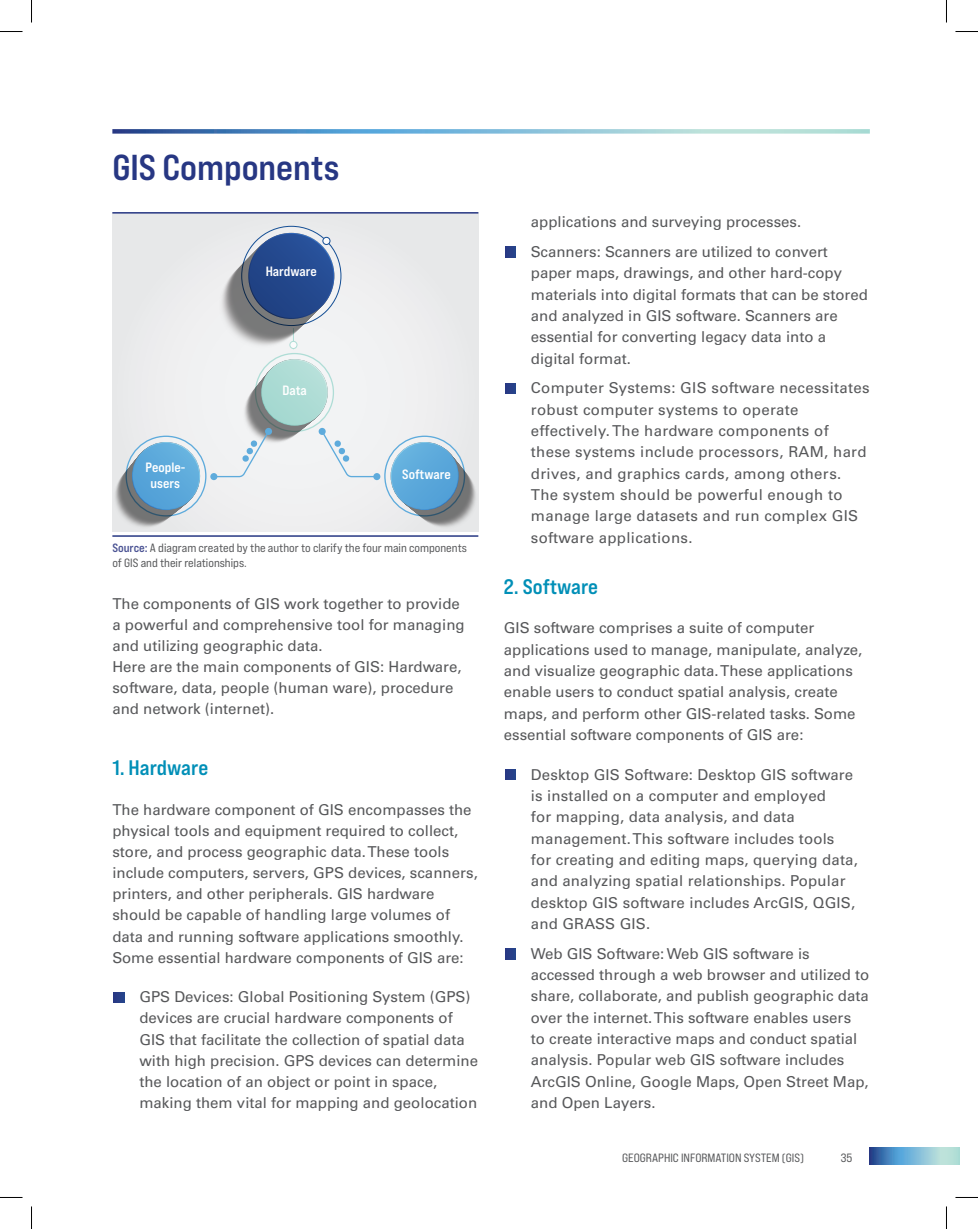
<style>
.page{position:relative;width:978px;height:1229px;background:#fff}
.page>*{position:absolute;margin:0;border:0;box-sizing:border-box;transform-origin:0 0}
.t1{font:36px "Bebas Neue Pro Exp Bd";color:#273783}
.t2{font:21px "Bebas Neue Pro Exp Bd";color:#008fb7}
.t3{font:15px/21.3px "Univers LT Std";color:#57585a}
.t4{font:15px/21.3px "Univers LT Std";letter-spacing:.02em;color:#57585a}
.t5{font:13.5px/16.2px "Bebas Neue Pro Exp Bd";color:#fff;text-align:center}
.t6{font:12px/14.4px "Bebas Neue Pro Exp Rg";color:#57585a}
.s1{font-family:"Bebas Neue Pro Exp Bd";color:#4c5494}
.s2{color:#fff}
</style>
<div class="page">
<svg style="left:869px;top:1147px;width:89px;height:17px;background:#77accb"></svg>
<svg style="left:112px;top:129px;width:757px;height:5px;background:#86b6d1"></svg>
<div style="left:112px;top:213px;width:366px;height:318px;background:#ececee"></div>
<hr style="left:112px;top:535px;width:366px;height:1px;background:#273783">
<hr style="left:112px;top:212px;width:366px;height:1px;background:#273783">
<svg style="left:255px;top:353px;width:78px;height:78px"></svg>
<svg style="left:241px;top:225px;width:101px;height:124px"></svg>
<div style="left:323px;top:237px;width:7px;height:7px;background:#fbfbfc;border-radius:50%"></div>
<div style="left:322px;top:237px;width:8px;height:8px;border:1px solid #154f95;border-radius:50%"></div>
<div style="left:210px;top:473px;width:7px;height:7px;background:#5eabdc;border-radius:50%"></div>
<svg style="left:126px;top:436px;width:80px;height:79px"></svg>
<svg style="left:132px;top:442px;width:68px;height:68px;background:#6fadd6"></svg>
<div style="left:373px;top:473px;width:7px;height:7px;background:#5eabdc;border-radius:50%"></div>
<svg style="left:385px;top:436px;width:79px;height:79px"></svg>
<svg style="left:390px;top:442px;width:68px;height:68px;background:#71afd7"></svg>
<svg style="left:212px;top:359px;width:166px;height:119px"></svg>
<svg style="left:0;top:31px;width:22px;height:1px"></svg>
<svg style="left:955px;top:31px;width:22px;height:1px"></svg>
<svg style="left:31px;top:0;width:1px;height:23px"></svg>
<svg style="left:31px;top:1206px;width:1px;height:22px"></svg>
<h1 class="t1" style="left:112px;top:145px;width:228px">GIS Components</h1>
<p class="t5" style="left:266px;top:263px;width:53px">Hardware</p>
<p class="t5" style="left:282px;top:382px;width:26px">Data</p>
<p class="t5" style="left:145px;top:458px;width:41px">People&shy;users</p>
<p class="t5" style="left:402px;top:466px;width:50px">Software</p>
<p class="t6" style="left:112px;top:540px;width:356px"><span class="s1">Source:</span> A diagram created by the author to clarify the four main components of GIS and their relationships.</p>
<p class="t3" style="left:112px;top:592px;width:354px">The components of GIS work together to provide a powerful and comprehensive tool for managing and utilizing geographic data.<br>Here are the main components of GIS: Hardware, software, data, people (human ware), procedure and network (internet).</p>
<h2 class="t2" style="left:112px;top:754px;width:97px">1. Hardware</h2>
<p class="t3" style="left:112px;top:798px;width:367px">The hardware component of GIS encompasses the physical tools and equipment required to collect, store, and process geographic data. These tools include computers, servers, GPS devices, scanners, printers, and other peripherals. GIS hardware should be capable of handling large volumes of data and running software applications smoothly.<br>Some essential hardware components of GIS are:</p>
<p class="t3" style="left:139px;top:986px;width:340px;text-indent:-27px"><span class="s2">■</span> GPS Devices: Global Positioning System (GPS) devices are crucial hardware components of GIS that facilitate the collection of spatial data with high precision. GPS devices can determine the location of an object or point in space, making them vital for mapping and geolocation</p>
<p class="t3" style="left:530px;top:211px;width:272px">applications and surveying processes.</p>
<p class="t3" style="left:530px;top:241px;width:338px;text-indent:-27px"><span class="s2">■</span> Scanners: Scanners are utilized to convert paper maps, drawings, and other hard-copy materials into digital formats that can be stored and analyzed in GIS software. Scanners are essential for converting legacy data into a digital format.</p>
<p class="t4" style="left:530px;top:377px;width:340px;text-indent:-27px"><span class="s2">■</span> Computer Systems: GIS software necessitates robust computer systems to operate effectively. The hardware components of these systems include processors, RAM, hard drives, and graphics cards, among others.<br>The system should be powerful enough to manage large datasets and run complex GIS software applications.</p>
<h2 class="t2" style="left:503px;top:573px;width:96px">2. Software</h2>
<p class="t3" style="left:503px;top:617px;width:360px">GIS software comprises a suite of computer applications used to manage, manipulate, analyze, and visualize geographic data. These applications enable users to conduct spatial analysis, create maps, and perform other GIS-related tasks. Some essential software components of GIS are:</p>
<p class="t3" style="left:530px;top:763px;width:328px;text-indent:-27px"><span class="s2">■</span> Desktop GIS Software: Desktop GIS software is installed on a computer and employed<br>for mapping, data analysis, and data management. This software includes tools for creating and editing maps, querying data, and analyzing spatial relationships. Popular desktop GIS software includes ArcGIS, QGIS, and GRASS GIS.</p>
<p class="t3" style="left:530px;top:942px;width:340px;text-indent:-27px"><span class="s2">■</span> Web GIS Software: Web GIS software is accessed through a web browser and utilized to share, collaborate, and publish geographic data over the internet. This software enables users<br>to create interactive maps and conduct spatial analysis. Popular web GIS software includes ArcGIS Online, Google Maps, Open Street Map, and Open Layers.</p>
<p class="t6" style="left:622px;top:1150px;width:183px">GEOGRAPHIC INFORMATION SYSTEM (GIS)</p>
<p class="t6" style="left:840px;top:1150px;width:13px">35</p>
</div>
